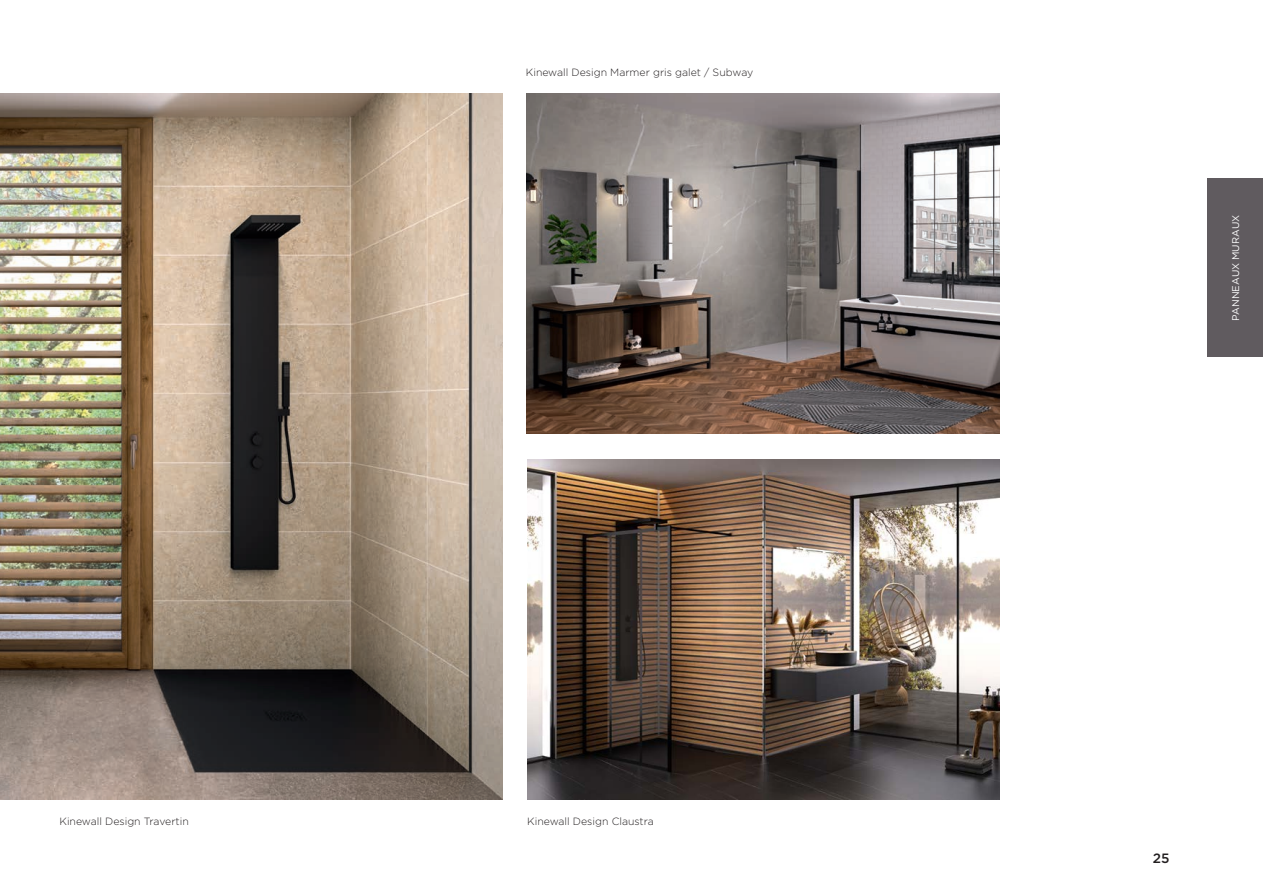
<style>
.page{position:relative;width:1263px;height:893px;background:#fff}
.page>*{position:absolute;margin:0;border:0;box-sizing:border-box;transform-origin:0 0}
.t1{font:500 13.5px "Gotham";color:#231f20}
.t2{font:300 10.5px "Gotham";color:#231f20}
.t3{font:9.75px "Gotham";letter-spacing:.015em;color:#fff}
</style>
<div class="page">
<div style="left:1208px;top:179px;width:55px;height:178px;background:#605b5f"></div>
<img style="left:526px;top:94px;width:473px;height:340px">
<img style="left:527px;top:459px;width:472px;height:340px">
<img style="left:0;top:94px;width:503px;height:705px">
<p class="t2" style="left:526px;top:66px;width:229px">Kinewall Design Marmer gris galet / Subway</p>
<p class="t2" style="left:60px;top:815px;width:131px">Kinewall Design Travertin</p>
<p class="t2" style="left:527px;top:815px;width:128px">Kinewall Design Claustra</p>
<p class="t3" style="left:1229px;top:321px;width:108px;rotate:-90deg">PANNEAUX MURAUX</p>
<p class="t1" style="left:1153px;top:850px;width:18px">25</p>
</div>
